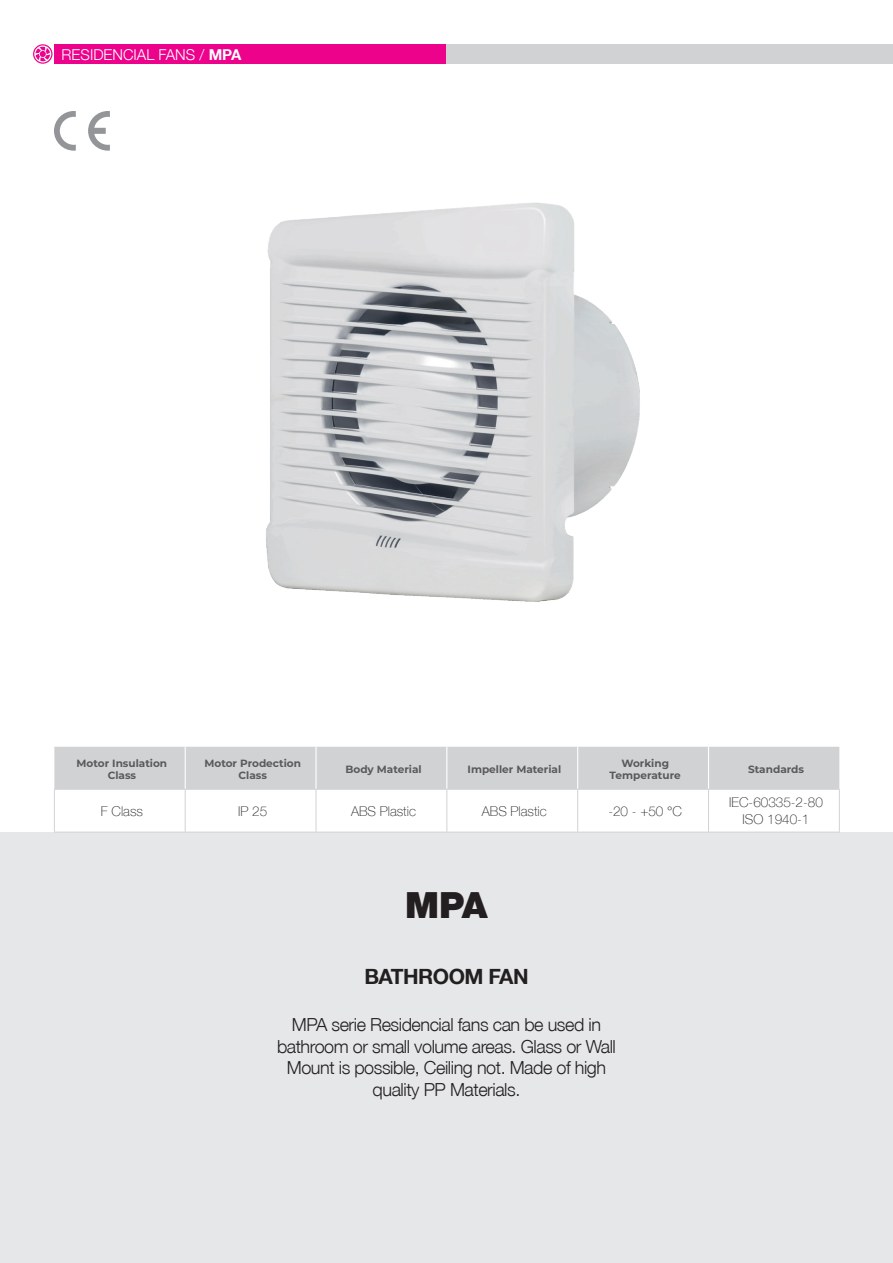
<style>
.page{position:relative;width:893px;height:1263px;background:#fff}
.page>*{position:absolute;margin:0;border:0;box-sizing:border-box;transform-origin:0 0}
.t1{font:900 36px "Helvetica Neue LT Std";color:#231f20}
.t2{font:700 21px "Helvetica Neue LT Std";letter-spacing:-.025em;color:#231f20}
.t3{font:300 18px/21.6px "Helvetica Neue LT Std";letter-spacing:-.025em;color:#231f20;text-align:center}
.t4{font:300 15px "Helvetica Neue LT Std";color:#fff}
.t5{font:100 13.5px/16.2px "Helvetica Neue LT Std";color:#231f20;text-align:center}
.t6{font:700 10.5px/12.6px "Montserrat";color:#5a5a5d;text-align:center}
.s1{font-weight:700}
</style>
<div class="page">
<div style="left:54px;top:44px;width:392px;height:20px;background:#ed028c"></div>
<svg style="left:33px;top:44px;width:20px;height:20px"></svg>
<div style="left:446px;top:44px;width:447px;height:20px;background:#d1d2d4"></div>
<div style="left:0;top:832px;width:893px;height:431px;background:#e6e7e9"></div>
<svg style="left:54px;top:111px;width:22px;height:40px"></svg>
<svg style="left:88px;top:111px;width:22px;height:40px"></svg>
<img style="left:266px;top:202px;width:374px;height:400px">
<div style="left:54px;top:747px;width:785px;height:42px;background:#d1d2d4"></div>
<hr style="left:185px;top:747px;width:1px;height:42px;background:#fff">
<hr style="left:315px;top:747px;width:2px;height:42px;background:#fff">
<hr style="left:446px;top:747px;width:1px;height:42px;background:#fff">
<hr style="left:577px;top:747px;width:1px;height:42px;background:#fff">
<hr style="left:708px;top:747px;width:1px;height:42px;background:#fff">
<hr style="left:54px;top:789px;width:131px;height:1px;background:#d1d2d4">
<hr style="left:54px;top:790px;width:1px;height:42px;background:#d1d2d4">
<hr style="left:185px;top:789px;width:131px;height:1px;background:#d1d2d4">
<hr style="left:185px;top:790px;width:1px;height:42px;background:#d1d2d4">
<hr style="left:316px;top:789px;width:131px;height:1px;background:#d1d2d4">
<hr style="left:316px;top:790px;width:1px;height:42px;background:#d1d2d4">
<hr style="left:447px;top:789px;width:131px;height:1px;background:#d1d2d4">
<hr style="left:446px;top:790px;width:1px;height:42px;background:#d1d2d4">
<hr style="left:578px;top:789px;width:130px;height:1px;background:#d1d2d4">
<hr style="left:577px;top:790px;width:1px;height:42px;background:#d1d2d4">
<hr style="left:708px;top:789px;width:132px;height:1px;background:#d1d2d4">
<hr style="left:708px;top:790px;width:1px;height:42px;background:#d1d2d4">
<hr style="left:839px;top:790px;width:1px;height:42px;background:#d1d2d4">
<hr style="left:54px;top:832px;width:131px;height:1px;background:#d1d2d4">
<hr style="left:185px;top:832px;width:131px;height:1px;background:#d1d2d4">
<hr style="left:316px;top:832px;width:131px;height:1px;background:#d1d2d4">
<hr style="left:447px;top:832px;width:131px;height:1px;background:#d1d2d4">
<hr style="left:578px;top:832px;width:130px;height:1px;background:#d1d2d4">
<hr style="left:708px;top:832px;width:132px;height:1px;background:#d1d2d4">
<p class="t4" style="left:62px;top:45px;width:181px">RESIDENCIAL FANS / <span class="s1">MPA</span></p>
<p class="t6" style="left:77px;top:756px;width:92px">Motor Insulation<br>Class</p>
<p class="t6" style="left:204px;top:756px;width:98px">Motor Prodection<br>Class</p>
<p class="t6" style="left:345px;top:762px;width:78px">Body Material</p>
<p class="t6" style="left:468px;top:762px;width:95px">Impeller Material</p>
<p class="t6" style="left:610px;top:756px;width:73px">Working<br>Temperature</p>
<p class="t6" style="left:748px;top:762px;width:58px">Standards</p>
<p class="t5" style="left:101px;top:802px;width:44px">F Class</p>
<p class="t5" style="left:238px;top:802px;width:31px">IP 25</p>
<p class="t5" style="left:351px;top:802px;width:67px">ABS Plastic</p>
<p class="t5" style="left:482px;top:802px;width:67px">ABS Plastic</p>
<p class="t5" style="left:608px;top:802px;width:75px">-20 - +50 °C</p>
<p class="t5" style="left:729px;top:794px;width:95px">IEC-60335-2-80<br>ISO 1940-1</p>
<h1 class="t1" style="left:405px;top:883px;width:84px">MPA</h1>
<p class="t2" style="left:364px;top:964px;width:166px">BATHROOM FAN</p>
<p class="t3" style="left:277px;top:1013px;width:340px">MPA serie Residencial fans can be used in bathroom or small volume areas. Glass or Wall Mount is possible, Ceiling not. Made of high quality PP Materials.</p>
</div>
